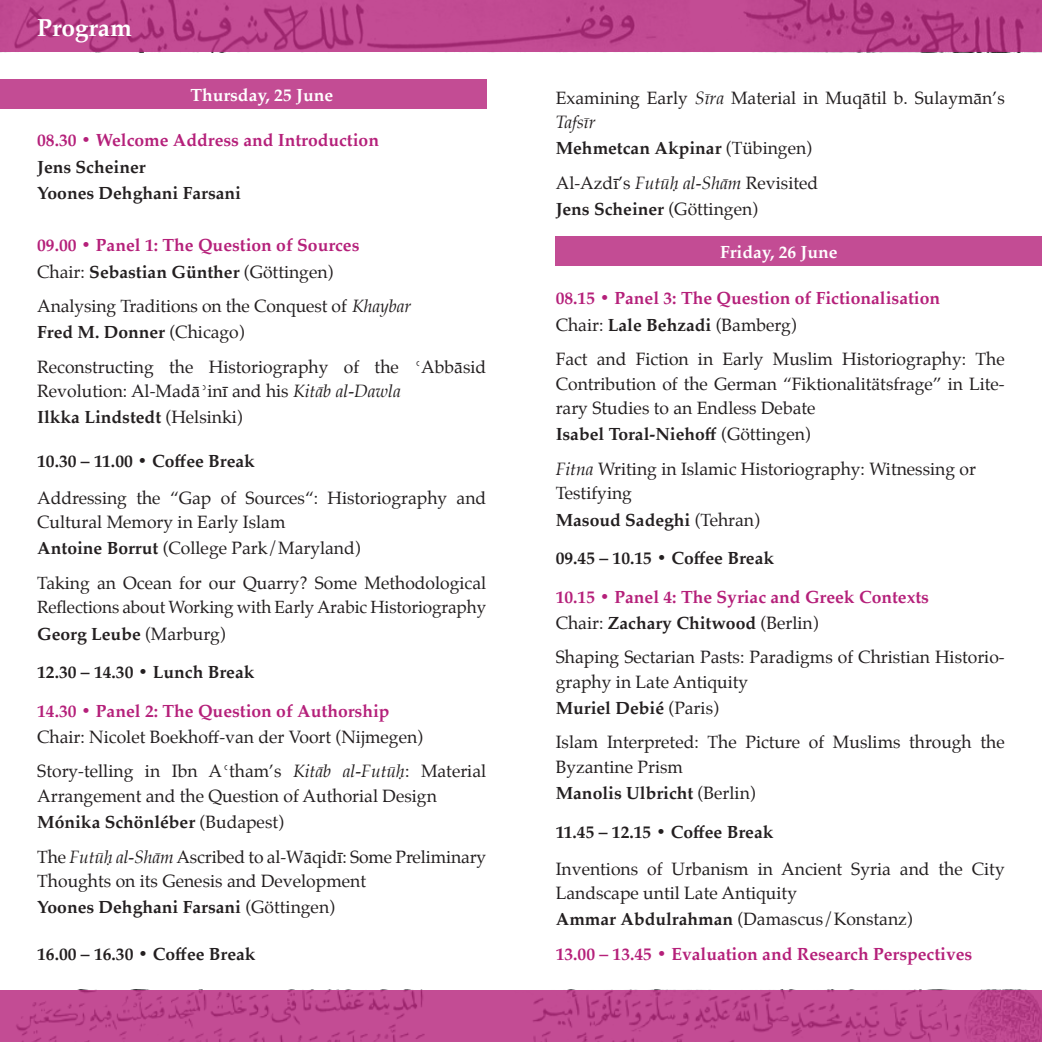
<style>
.page{position:relative;width:1042px;height:1042px;background:#fff}
.page>*{position:absolute;margin:0;border:0;box-sizing:border-box;transform-origin:0 0}
.t1{font:700 24.5px "Palatino";letter-spacing:-.005em;color:#fff}
.t2{font:17.5px/24.5px "Palatino";color:#231f20}
.t3{font:700 17.5px "Palatino";color:#231f20}
.t4{font:700 17.5px "Palatino";color:#b5207a}
.t5{font:700 17.5px "Palatino";color:#fff}
.t6{font:17.32px "Palatino";letter-spacing:-.005em;color:#231f20}
.s1{font-weight:700}
.s2{font-style:italic}
.s3{font-weight:400}
</style>
<div class="page">
<svg style="left:0;top:0;width:1042px;height:52px;background:#bb448c"></svg>
<svg style="left:0;top:990px;width:1042px;height:52px;background:#bf4890"></svg>
<div style="left:556px;top:236px;width:486px;height:30px;background:#c34c94"></div>
<div style="left:0;top:79px;width:486px;height:30px;background:#c34c94"></div>
<p class="t1" style="left:37px;top:7px;width:96px">Program</p>
<p class="t5" style="left:190px;top:81px;width:144px">Thursday, 25 June</p>
<p class="t4" style="left:37px;top:125px;width:343px">08.30 • Welcome Address and Introduction</p>
<p class="t3" style="left:37px;top:152px;width:110px">Jens Scheiner</p>
<p class="t3" style="left:37px;top:178px;width:205px">Yoones Dehghani Farsani</p>
<p class="t4" style="left:37px;top:230px;width:324px">09.00 • Panel 1: The Question of Sources</p>
<p class="t2" style="left:37px;top:259px;width:298px">Chair: <span class="s1">Sebastian Günther</span> (Göttingen)</p>
<p class="t2" style="left:37px;top:294px;width:375px">Analysing Traditions on the Conquest of <span class="s2">Khaybar</span></p>
<p class="t3" style="left:37px;top:317px;width:209px">Fred M. Donner <span class="s3">(Chicago)</span></p>
<p class="t2" style="left:37px;top:354px;width:450px">Reconstructing the Historiography of the ʿAbbāsid<br>Revolution: Al-Madāʾinī and his <span class="s2">Kitāb al-Dawla</span></p>
<p class="t3" style="left:37px;top:402px;width:207px">Ilkka Lindstedt <span class="s3">(Helsinki)</span></p>
<p class="t3" style="left:37px;top:446px;width:219px">10.30 – 11.00 • Coffee Break</p>
<p class="t2" style="left:37px;top:485px;width:450px">Addressing the “Gap of Sources“: Historiography and<br>Cultural Memory in Early Islam</p>
<p class="t2" style="left:37px;top:536px;width:325px"><span class="s1">Antoine Borrut</span> (College Park/Maryland)</p>
<p class="t2" style="left:37px;top:570px;width:450px">Taking an Ocean for our Quarry? Some Methodological</p>
<p class="t6" style="left:37px;top:593px;width:450px">Reflections about Working with Early Arabic Historiography</p>
<p class="t3" style="left:37px;top:619px;width:190px">Georg Leube <span class="s3">(Marburg)</span></p>
<p class="t3" style="left:37px;top:657px;width:219px">12.30 – 14.30 • Lunch Break</p>
<p class="t4" style="left:37px;top:696px;width:354px">14.30 • Panel 2: The Question of Authorship</p>
<p class="t2" style="left:37px;top:724px;width:387px">Chair: Nicolet Boekhoff-van der Voort (Nijmegen)</p>
<p class="t2" style="left:37px;top:759px;width:450px">Story-telling in Ibn Aʿtham’s <span class="s2">Kitāb al-Futūḥ</span>: Material<br>Arrangement and the Question of Authorial Design</p>
<p class="t3" style="left:37px;top:807px;width:248px">Mónika Schönléber <span class="s3">(Budapest)</span></p>
<p class="t2" style="left:37px;top:844px;width:450px">The <span class="s2">Futūḥ al-Shām</span> Ascribed to al-Wāqidī: Some Preliminary<br>Thoughts on its Genesis and Development</p>
<p class="t3" style="left:37px;top:892px;width:299px">Yoones Dehghani Farsani <span class="s3">(Göttingen)</span></p>
<p class="t3" style="left:37px;top:939px;width:220px">16.00 – 16.30 • Coffee Break</p>
<p class="t2" style="left:556px;top:85px;width:450px">Examining Early <span class="s2">Sīra</span> Material in Muqātil b. Sulaymān’s<br><span class="s2">Tafsīr</span></p>
<p class="t3" style="left:556px;top:134px;width:258px">Mehmetcan Akpinar <span class="s3">(Tübingen)</span></p>
<p class="t2" style="left:556px;top:171px;width:264px">Al-Azdī’s <span class="s2">Futūḥ al-Shām</span> Revisited</p>
<p class="t3" style="left:556px;top:194px;width:204px">Jens Scheiner <span class="s3">(Göttingen)</span></p>
<p class="t5" style="left:720px;top:237px;width:119px">Friday, 26 June</p>
<p class="t4" style="left:556px;top:283px;width:386px">08.15 • Panel 3: The Question of Fictionalisation</p>
<p class="t2" style="left:556px;top:312px;width:242px">Chair: <span class="s1">Lale Behzadi</span> (Bamberg)</p>
<p class="t2" style="left:556px;top:347px;width:450px;text-align:justify">Fact and Fiction in Early Muslim Historiography: The Contribution of the German “Fiktionalitätsfrage” in Lite&shy;rary Studies to an Endless Debate</p>
<p class="t3" style="left:556px;top:419px;width:256px">Isabel Toral-Niehoff <span class="s3">(Göttingen)</span></p>
<p class="t2" style="left:556px;top:456px;width:422px"><span class="s2">Fitna</span> Writing in Islamic Historiography: Witnessing or<br>Testifying</p>
<p class="t3" style="left:556px;top:505px;width:206px">Masoud Sadeghi <span class="s3">(Tehran)</span></p>
<p class="t3" style="left:556px;top:543px;width:220px">09.45 – 10.15 • Coffee Break</p>
<p class="t4" style="left:556px;top:582px;width:375px">10.15 • Panel 4: The Syriac and Greek Contexts</p>
<p class="t3" style="left:556px;top:608px;width:264px"><span class="s3">Chair:</span> Zachary Chitwood <span class="s3">(Berlin)</span></p>
<p class="t2" style="left:556px;top:645px;width:450px">Shaping Sectarian Pasts: Paradigms of Christian Historio&shy;graphy in Late Antiquity</p>
<p class="t3" style="left:556px;top:693px;width:165px">Muriel Debié <span class="s3">(Paris)</span></p>
<p class="t2" style="left:556px;top:730px;width:450px">Islam Interpreted: The Picture of Muslims through the<br>Byzantine Prism</p>
<p class="t3" style="left:556px;top:778px;width:201px">Manolis Ulbricht <span class="s3">(Berlin)</span></p>
<p class="t3" style="left:556px;top:817px;width:219px">11.45 – 12.15 • Coffee Break</p>
<p class="t2" style="left:556px;top:856px;width:450px">Inventions of Urbanism in Ancient Syria and the City<br>Landscape until Late Antiquity</p>
<p class="t2" style="left:556px;top:907px;width:358px"><span class="s1">Ammar Abdulrahman</span> (Damascus/Konstanz)</p>
<p class="t4" style="left:556px;top:939px;width:418px">13.00 – 13.45 • Evaluation and Research Perspectives</p>
</div>
